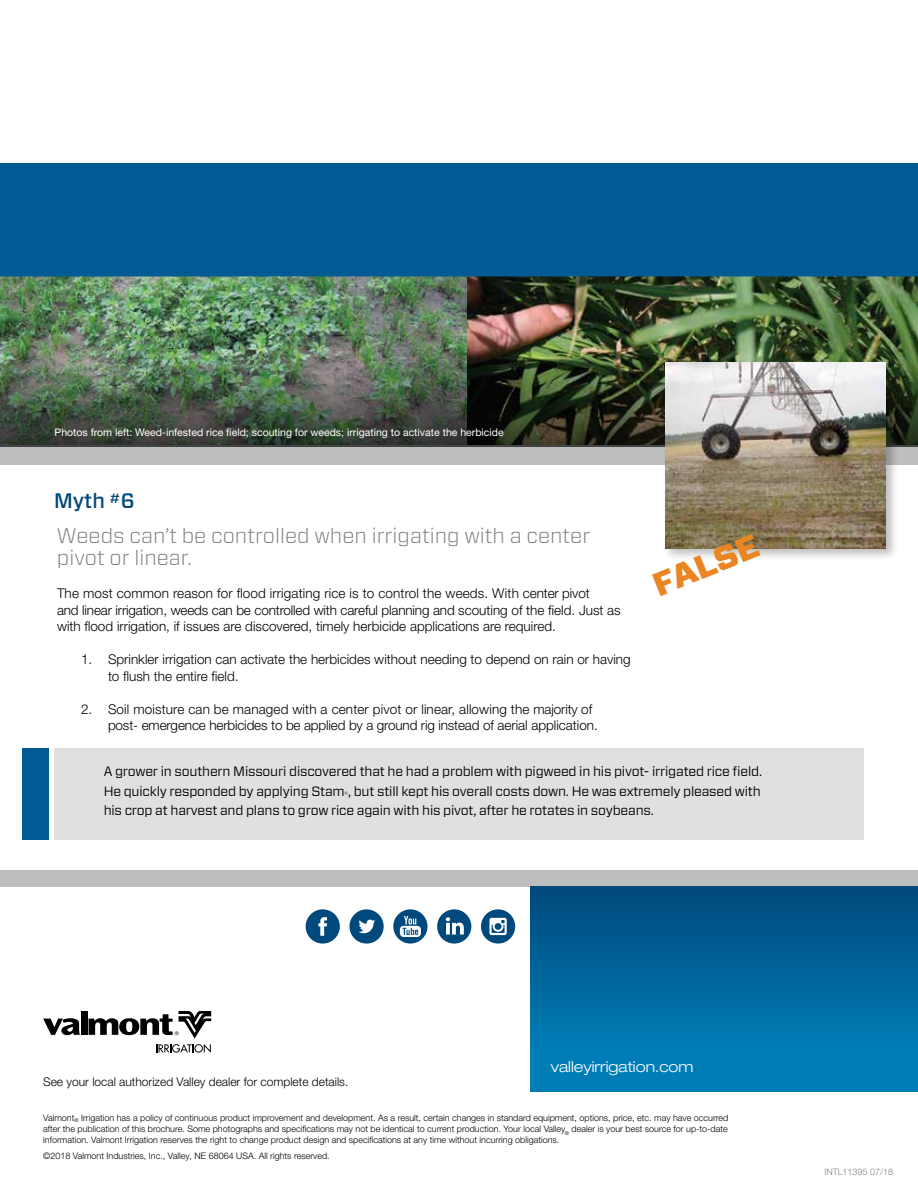
<style>
.page{position:relative;width:918px;height:1188px;background:#fff}
.page>*{position:absolute;margin:0;border:0;box-sizing:border-box;transform-origin:0 0}
.t1{font:900 33px "Forza";color:#ea8523}
.t2{font:300 21px/35.4px "Forza";color:#787b7d}
.t3{font:300 expanded 15px "Helvetica Neue LT Pro";color:#fff}
.t4{font:300 13.5px/16.5px "Helvetica Neue LT Pro";color:#000}
.t5{font:13.5px/19.5px "Forza";letter-spacing:-.015em;color:#000;text-align:justify}
.t6{font:300 12px "Helvetica Neue LT Pro";color:#000}
.t7{font:10.5px "Helvetica Neue LT Pro";color:#fff}
.t8{font:300 9px/10.8px "Helvetica Neue LT Pro";color:#000;text-align:justify}
.t9{font:300 9px "Helvetica Neue LT Pro";color:#808285}
.s1{font-weight:500;color:#00497c}
</style>
<div class="page">
<img style="left:0;top:276px;width:918px;height:80px">
<div style="left:0;top:446px;width:918px;height:19px;background:#bdbfbf"></div>
<img style="left:0;top:356px;width:918px;height:91px">
<div style="left:0;top:870px;width:918px;height:17px;background:#bdbfbf"></div>
<div style="left:530px;top:886px;width:388px;height:206px;background:#007db6"></div>
<div style="left:530px;top:886px;width:388px;height:163px;background:linear-gradient(to bottom,#00487b,#007cb5)"></div>
<div style="left:0;top:163px;width:918px;height:113px;background:#005b94"></div>
<svg style="left:43px;top:1018px;width:37px;height:17px"></svg>
<div style="left:81px;top:1011px;width:6px;height:24px;background:#000"></div>
<svg style="left:89px;top:1011px;width:122px;height:42px"></svg>
<svg style="left:306px;top:909px;width:34px;height:35px"></svg>
<svg style="left:349px;top:909px;width:35px;height:35px"></svg>
<svg style="left:393px;top:909px;width:35px;height:35px"></svg>
<svg style="left:400px;top:916px;width:21px;height:21px"></svg>
<svg style="left:437px;top:909px;width:34px;height:35px"></svg>
<div style="left:481px;top:909px;width:34px;height:35px;background:#00497c;border-radius:50%"></div>
<svg style="left:489px;top:918px;width:18px;height:17px"></svg>
<div style="left:54px;top:748px;width:810px;height:92px;background:#e0e0e0"></div>
<div style="left:662px;top:359px;width:237px;height:203px;background:#000;opacity:.26"></div>
<img style="left:666px;top:362px;width:220px;height:186px">
<div style="left:22px;top:748px;width:27px;height:92px;background:#005b94"></div>
<p class="t7" style="left:55px;top:426px;width:451px">Photos from left: Weed-infested rice field; scouting for weeds; irrigating to activate the herbicide</p>
<h2 class="t2" style="left:54px;top:482px;width:538px"><span class="s1">Myth</span> <sup>#</sup><span class="s1">6<br></span>Weeds can’t be controlled when irrigating with a center</h2>
<h2 class="t2" style="left:57px;top:540px;width:136px">pivot or linear.</h2>
<p class="t4" style="left:57px;top:585px;width:565px">The most common reason for flood irrigating rice is to control the weeds. With center pivot<br>and linear irrigation, weeds can be controlled with careful planning and scouting of the field. Just as with flood irrigation, if issues are discovered, timely herbicide applications are required.</p>
<p class="t4" style="left:108px;top:651px;width:524px;text-indent:-27px">1. Sprinkler irrigation can activate the herbicides without needing to depend on rain or having to flush the entire field.</p>
<p class="t4" style="left:108px;top:701px;width:491px;text-indent:-27px">2. Soil moisture can be managed with a center pivot or linear, allowing the majority of post- emergence herbicides to be applied by a ground rig instead of aerial application.</p>
<p class="t5" style="left:104px;top:762px;width:660px">A grower in southern Missouri discovered that he had a problem with pigweed in his pivot- irrigated rice field.<br>He quickly responded by applying Stam<sub>®</sub>, but still kept his overall costs down. He was extremely pleased with his crop at harvest and plans to grow rice again with his pivot, after he rotates in soybeans.</p>
<h1 class="t1" style="left:646px;top:565px;width:113px;rotate:-22deg">FALSE</h1>
<p class="t6" style="left:43px;top:1074px;width:307px">See your local authorized Valley dealer for complete details.</p>
<p class="t3" style="left:551px;top:1057px;width:144px">valleyirrigation.com</p>
<p class="t8" style="left:43px;top:1112px;width:687px">Valmont<sub>®</sub> Irrigation has a policy of continuous product improvement and development. As a result, certain changes in standard equipment, options, price, etc. may have occurred after the publication of this brochure. Some photographs and specifications may not be identical to current production. Your local Valley<sub>®</sub> dealer is your best source for up-to-date information. Valmont Irrigation reserves the right to change product design and specifications at any time without incurring obligations.</p>
<p class="t8" style="left:43px;top:1150px;width:288px">©2018 Valmont Industries, Inc., Valley, NE 68064 USA. All rights reserved.</p>
<p class="t9" style="left:824px;top:1166px;width:70px">INTL11395 07/18</p>
</div>
